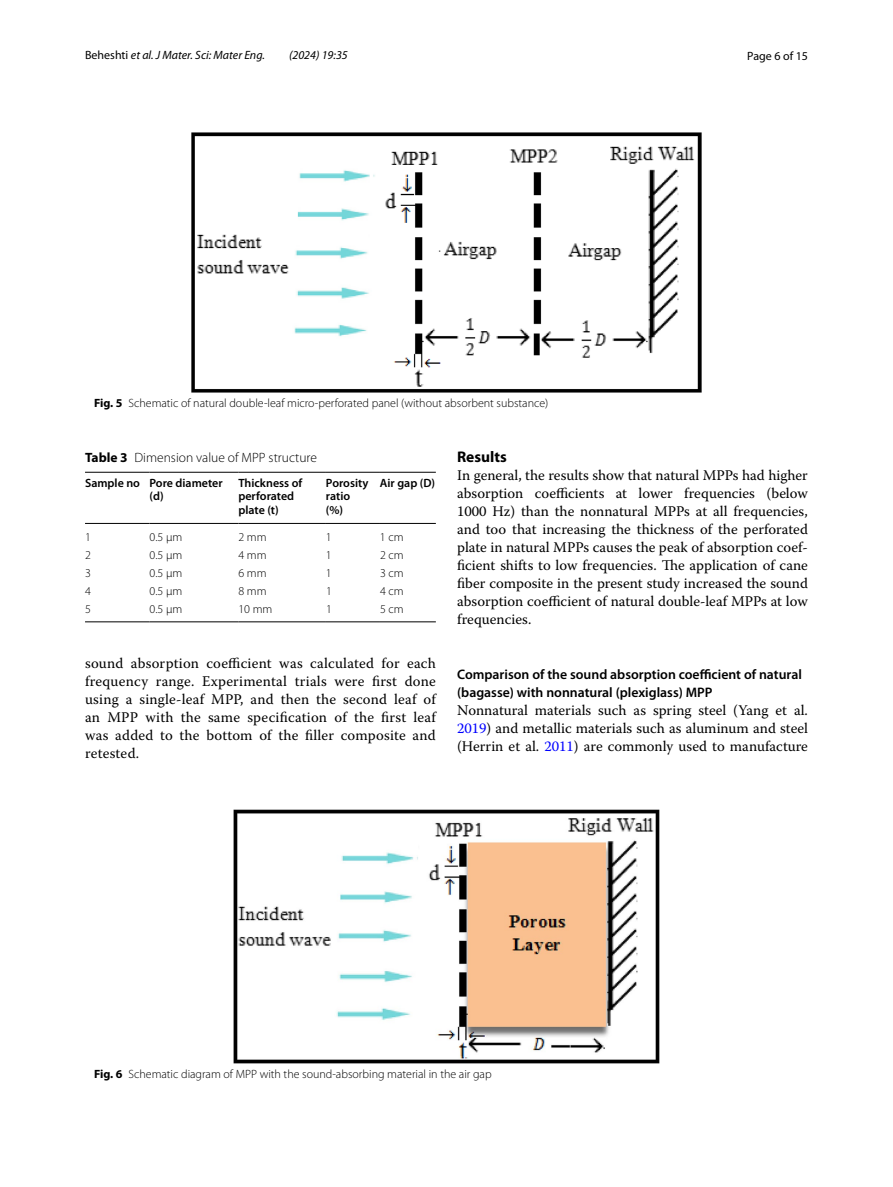
<style>
.page{position:relative;width:893px;height:1187px;background:#fff}
.page>*{position:absolute;margin:0;border:0;box-sizing:border-box;transform-origin:0 0}
.t1{font:700 15.45px "Myriad Pro";color:#000}
.t2{font:14.7px/18px "Warnock Pro";color:#000;text-align:justify}
.t3{font:600 13.8px/18px "Myriad Pro";color:#000}
.t4{font:300 13.5px "Myriad Pro";color:#000}
.t5{font:300 12px "Myriad Pro";color:#000}
.t6{font:600 12px/13.5px "Myriad Pro";color:#000}
.t7{font:italic 12px "Myriad Pro";color:#000}
.t8{font:12px "Myriad Pro";color:#000}
.s1{font-style:normal}
.s2{font-weight:700}
.s3{color:#00f}
</style>
<div class="page">
<img style="left:191px;top:133px;width:511px;height:259px">
<hr style="left:85px;top:472px;width:65px;height:1px;background:#000">
<hr style="left:85px;top:523px;width:65px;height:1px;background:#000">
<hr style="left:150px;top:472px;width:88px;height:1px;background:#000">
<hr style="left:150px;top:523px;width:88px;height:1px;background:#000">
<hr style="left:238px;top:472px;width:88px;height:1px;background:#000">
<hr style="left:238px;top:523px;width:88px;height:1px;background:#000">
<hr style="left:326px;top:472px;width:54px;height:1px;background:#000">
<hr style="left:326px;top:523px;width:54px;height:1px;background:#000">
<hr style="left:380px;top:472px;width:56px;height:1px;background:#000">
<hr style="left:380px;top:523px;width:56px;height:1px;background:#000">
<hr style="left:85px;top:621px;width:65px;height:1px;background:#000">
<hr style="left:150px;top:621px;width:88px;height:1px;background:#000">
<hr style="left:238px;top:621px;width:88px;height:1px;background:#000">
<hr style="left:326px;top:621px;width:54px;height:1px;background:#000">
<hr style="left:380px;top:621px;width:56px;height:1px;background:#000">
<img style="left:234px;top:809px;width:425px;height:253px">
<p class="t7" style="left:85px;top:48px;width:181px"><span class="s1">Beheshti</span> et al. J Mater. Sci: Mater Eng.</p>
<p class="t7" style="left:289px;top:48px;width:60px">(2024) 19:35</p>
<p class="t8" style="left:747px;top:48px;width:62px">Page 6 of 15</p>
<p class="t5" style="left:94px;top:397px;width:456px"><span class="s2">Fig. 5</span> Schematic of natural double-leaf micro-perforated panel (without absorbent substance)</p>
<p class="t4" style="left:85px;top:450px;width:233px"><span class="s2">Table 3</span> Dimension value of MPP structure</p>
<p class="t6" style="left:85px;top:475px;width:139px;text-align:center">Sample no Pore diameter (d)</p>
<p class="t6" style="left:238px;top:475px;width:65px">Thickness of perforated plate (t)</p>
<p class="t6" style="left:326px;top:475px;width:44px">Porosity ratio (%)</p>
<p class="t6" style="left:380px;top:475px;width:57px">Air gap (D)</p>
<p class="t5" style="left:85px;top:530px;width:7px">1</p>
<p class="t5" style="left:150px;top:530px;width:34px">0.5 μm</p>
<p class="t5" style="left:238px;top:530px;width:30px">2 mm</p>
<p class="t5" style="left:326px;top:530px;width:7px">1</p>
<p class="t5" style="left:380px;top:530px;width:25px">1 cm</p>
<p class="t5" style="left:85px;top:548px;width:7px">2</p>
<p class="t5" style="left:150px;top:548px;width:34px">0.5 μm</p>
<p class="t5" style="left:238px;top:548px;width:30px">4 mm</p>
<p class="t5" style="left:326px;top:548px;width:7px">1</p>
<p class="t5" style="left:380px;top:548px;width:25px">2 cm</p>
<p class="t5" style="left:85px;top:566px;width:7px">3</p>
<p class="t5" style="left:150px;top:566px;width:34px">0.5 μm</p>
<p class="t5" style="left:238px;top:566px;width:30px">6 mm</p>
<p class="t5" style="left:326px;top:566px;width:7px">1</p>
<p class="t5" style="left:380px;top:566px;width:25px">3 cm</p>
<p class="t5" style="left:85px;top:584px;width:7px">4</p>
<p class="t5" style="left:150px;top:584px;width:34px">0.5 μm</p>
<p class="t5" style="left:238px;top:584px;width:30px">8 mm</p>
<p class="t5" style="left:326px;top:584px;width:7px">1</p>
<p class="t5" style="left:380px;top:584px;width:25px">4 cm</p>
<p class="t5" style="left:85px;top:602px;width:7px">5</p>
<p class="t5" style="left:150px;top:602px;width:34px">0.5 μm</p>
<p class="t5" style="left:238px;top:602px;width:35px">10 mm</p>
<p class="t5" style="left:326px;top:602px;width:7px">1</p>
<p class="t5" style="left:380px;top:602px;width:25px">5 cm</p>
<p class="t2" style="left:85px;top:654px;width:352px">sound absorption coefficient was calculated for each frequency range. Experimental trials were first done using a single-leaf MPP, and then the second leaf of an MPP with the same specification of the first leaf was added to the bottom of the filler composite and retested.</p>
<p class="t1" style="left:457px;top:447px;width:51px">Results</p>
<p class="t2" style="left:457px;top:466px;width:352px">In general, the results show that natural MPPs had higher absorption coefficients at lower frequencies (below 1000 Hz) than the nonnatural MPPs at all frequencies, and too that increasing the thickness of the perforated plate in natural MPPs causes the peak of absorption coef&shy;ficient shifts to low frequencies. The application of cane fiber composite in the present study increased the sound absorption coefficient of natural double-leaf MPPs at low frequencies.</p>
<p class="t3" style="left:457px;top:665px;width:346px">Comparison of the sound absorption coefficient of natural (bagasse) with nonnatural (plexiglass) MPP</p>
<p class="t2" style="left:457px;top:701px;width:352px">Nonnatural materials such as spring steel (Yang et al.<br><span class="s3">2019</span>) and metallic materials such as aluminum and steel (Herrin et al. <span class="s3">2011</span>) are commonly used to manufacture</p>
<p class="t5" style="left:94px;top:1067px;width:399px"><span class="s2">Fig. 6</span> Schematic diagram of MPP with the sound-absorbing material in the air gap</p>
</div>
